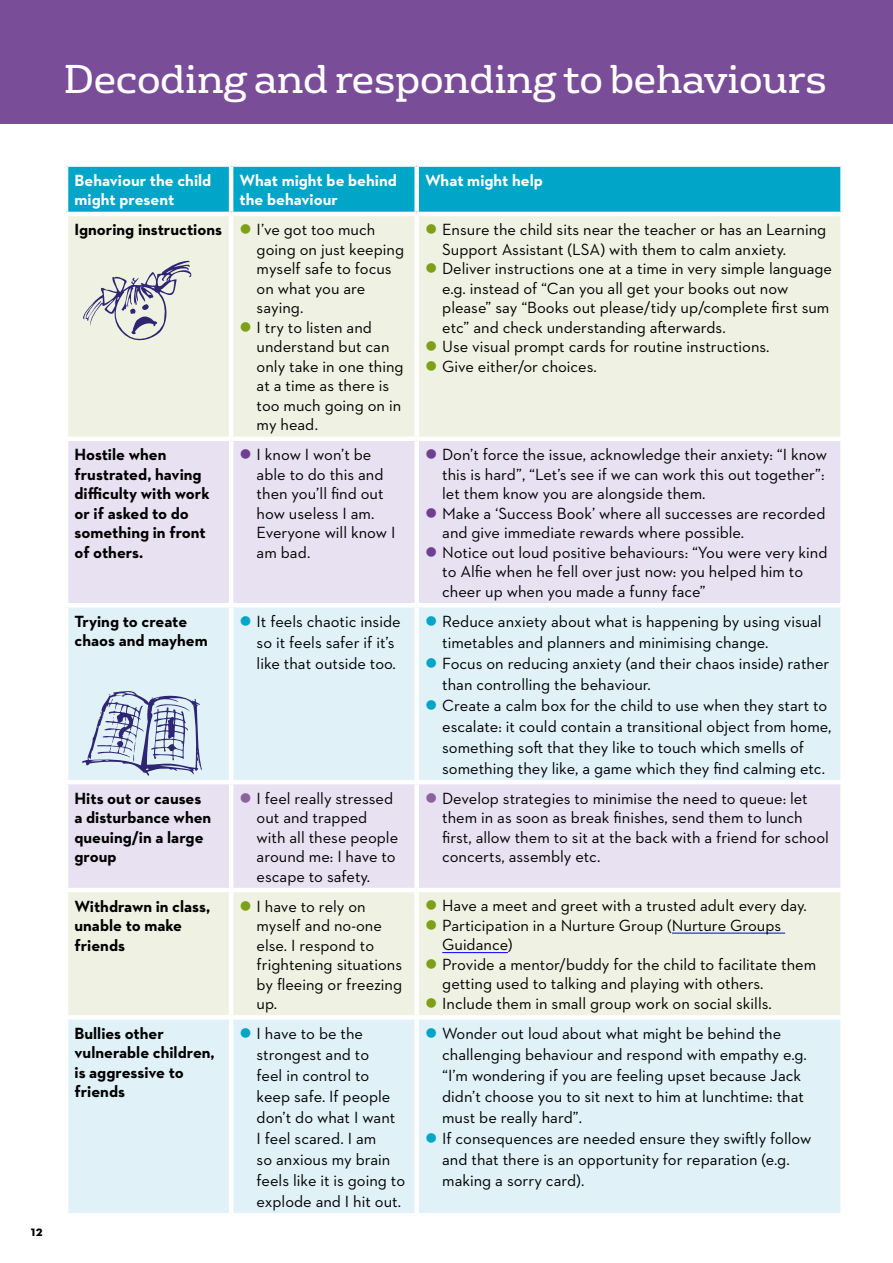
<style>
.page{position:relative;width:893px;height:1263px;background:#fff}
.page>*{position:absolute;margin:0;border:0;box-sizing:border-box;transform-origin:0 0}
.t1{font:39px "FS Rufus";letter-spacing:-.01em;color:#fff}
.t2{font:16.5px/19.5px "Neutraface 2 Text";color:#000}
.t3{font:700 16.5px/19.5px "Neutraface 2 Text";color:#000}
.t4{font:700 16.5px/19.5px "Neutraface 2 Text";color:#fff}
.t5{font:700 14.25px "Neutraface 2 Text";color:#000}
</style>
<div class="page">
<div style="left:66px;top:165px;width:165px;height:49px;background:#00a5c8"></div>
<div style="left:233px;top:167px;width:607px;height:45px;background:#00a5c8"></div>
<div style="left:68px;top:216px;width:772px;height:221px;background:#eff2e2"></div>
<div style="left:68px;top:441px;width:772px;height:162px;background:#e7e1f1"></div>
<svg style="left:68px;top:607px;width:772px;height:606px;background:#e4eef2"></svg>
<hr style="left:229px;top:784px;width:4px;height:104px;background:#fff">
<div style="left:414px;top:784px;width:5px;height:104px;background:#fff"></div>
<hr style="left:64px;top:888px;width:167px;height:4px;background:#fff">
<hr style="left:231px;top:888px;width:186px;height:4px;background:#fff">
<hr style="left:229px;top:892px;width:4px;height:123px;background:#fff">
<hr style="left:417px;top:888px;width:428px;height:4px;background:#fff">
<div style="left:414px;top:892px;width:5px;height:123px;background:#fff"></div>
<div style="left:64px;top:1015px;width:167px;height:5px;background:#fff"></div>
<div style="left:231px;top:1015px;width:186px;height:5px;background:#fff"></div>
<hr style="left:229px;top:1020px;width:4px;height:193px;background:#fff">
<div style="left:417px;top:1015px;width:428px;height:5px;background:#fff"></div>
<div style="left:414px;top:1020px;width:5px;height:193px;background:#fff"></div>
<hr style="left:64px;top:780px;width:167px;height:4px;background:#fff">
<hr style="left:231px;top:780px;width:186px;height:4px;background:#fff">
<hr style="left:417px;top:780px;width:428px;height:4px;background:#fff">
<hr style="left:64px;top:167px;width:4px;height:45px;background:#fff">
<hr style="left:229px;top:167px;width:4px;height:45px;background:#fff">
<div style="left:414px;top:167px;width:5px;height:45px;background:#fff"></div>
<hr style="left:64px;top:212px;width:167px;height:4px;background:#fff">
<hr style="left:229px;top:216px;width:4px;height:221px;background:#fff">
<div style="left:414px;top:216px;width:5px;height:221px;background:#fff"></div>
<hr style="left:229px;top:441px;width:4px;height:162px;background:#fff">
<div style="left:414px;top:441px;width:5px;height:162px;background:#fff"></div>
<hr style="left:229px;top:607px;width:4px;height:173px;background:#fff">
<div style="left:414px;top:607px;width:5px;height:173px;background:#fff"></div>
<div style="left:64px;top:162px;width:167px;height:5px;background:#fff"></div>
<hr style="left:672px;top:933px;width:113px;height:1px;background:#00f">
<hr style="left:442px;top:952px;width:66px;height:1px;background:#00f">
<div style="left:0;top:0;width:893px;height:123px;background:#7a4d99"></div>
<svg style="left:81px;top:261px;width:111px;height:82px;background:#d1d3d1"></svg>
<svg style="left:82px;top:688px;width:120px;height:88px;background:#b7c2d9"></svg>
<svg style="left:241px;top:224px;width:10px;height:10px"></svg>
<svg style="left:241px;top:322px;width:10px;height:10px"></svg>
<svg style="left:427px;top:224px;width:9px;height:10px"></svg>
<svg style="left:427px;top:263px;width:9px;height:10px"></svg>
<svg style="left:427px;top:341px;width:9px;height:10px"></svg>
<svg style="left:427px;top:361px;width:9px;height:10px"></svg>
<svg style="left:241px;top:449px;width:10px;height:10px"></svg>
<svg style="left:427px;top:449px;width:9px;height:10px"></svg>
<svg style="left:427px;top:508px;width:9px;height:10px"></svg>
<svg style="left:427px;top:547px;width:9px;height:10px"></svg>
<svg style="left:241px;top:616px;width:10px;height:9px"></svg>
<svg style="left:427px;top:616px;width:9px;height:9px"></svg>
<svg style="left:427px;top:658px;width:9px;height:9px"></svg>
<svg style="left:427px;top:700px;width:9px;height:10px"></svg>
<svg style="left:241px;top:793px;width:10px;height:9px"></svg>
<svg style="left:427px;top:793px;width:9px;height:9px"></svg>
<svg style="left:241px;top:901px;width:9px;height:9px"></svg>
<svg style="left:427px;top:900px;width:9px;height:10px"></svg>
<svg style="left:427px;top:920px;width:9px;height:10px"></svg>
<svg style="left:427px;top:959px;width:9px;height:10px"></svg>
<svg style="left:427px;top:998px;width:9px;height:10px"></svg>
<svg style="left:241px;top:1028px;width:10px;height:10px"></svg>
<svg style="left:427px;top:1028px;width:9px;height:10px"></svg>
<svg style="left:427px;top:1133px;width:9px;height:10px"></svg>
<h1 class="t1" style="left:64px;top:47px;width:764px">Decoding and responding to behaviours</h1>
<p class="t5" style="left:31px;top:1222px;width:13px">12</p>
<p class="t4" style="left:75px;top:170px;width:138px">Behaviour the child might present</p>
<p class="t4" style="left:240px;top:170px;width:159px">What might be behind the behaviour</p>
<p class="t4" style="left:425px;top:170px;width:119px">What might help</p>
<p class="t3" style="left:75px;top:220px;width:149px">Ignoring instructions</p>
<p class="t2" style="left:257px;top:220px;width:149px">I’ve got too much going on just keeping myself safe to focus on what you are saying.<br>I try to listen and understand but can only take in one thing at a time as there is too much going on in my head.</p>
<p class="t2" style="left:442px;top:220px;width:391px">Ensure the child sits near the teacher or has an Learning Support Assistant (LSA) with them to calm anxiety.<br>Deliver instructions one at a time in very simple language e.g. instead of “Can you all get your books out now please” say “Books out please/tidy up/complete first sum etc” and check understanding afterwards.<br>Use visual prompt cards for routine instructions.<br>Give either/or choices.</p>
<p class="t3" style="left:75px;top:445px;width:137px">Hostile when frustrated, having difficulty with work or if asked to do something in front of others.</p>
<p class="t2" style="left:257px;top:445px;width:140px">I know I won’t be able to do this and then you’ll find out how useless I am.<br>Everyone will know I am bad.</p>
<p class="t2" style="left:442px;top:445px;width:387px">Don’t force the issue, acknowledge their anxiety: “I know this is hard”, “Let’s see if we can work this out together”: let them know you are alongside them.<br>Make a ‘Success Book’ where all successes are recorded and give immediate rewards where possible.<br>Notice out loud positive behaviours: “You were very kind to Alfie when he fell over just now: you helped him to cheer up when you made a funny face”</p>
<p class="t3" style="left:75px;top:611px;width:135px">Trying to create chaos and mayhem</p>
<p class="t2" style="left:257px;top:610px;width:146px;line-height:21px">It feels chaotic inside so it feels safer if it’s like that outside too.</p>
<p class="t2" style="left:442px;top:610px;width:391px;line-height:21px">Reduce anxiety about what is happening by using visual timetables and planners and minimising change.<br>Focus on reducing anxiety (and their chaos inside) rather than controlling the behaviour.<br>Create a calm box for the child to use when they start to escalate: it could contain a transitional object from home, something soft that they like to touch which smells of something they like, a game which they find calming etc.</p>
<p class="t3" style="left:75px;top:788px;width:138px">Hits out or causes a disturbance when queuing/in a large group</p>
<p class="t2" style="left:257px;top:788px;width:143px">I feel really stressed out and trapped with all these people around me: I have to escape to safety.</p>
<p class="t2" style="left:442px;top:788px;width:388px">Develop strategies to minimise the need to queue: let them in as soon as break finishes, send them to lunch first, allow them to sit at the back with a friend for school concerts, assembly etc.</p>
<p class="t3" style="left:74px;top:896px;width:137px">Withdrawn in class, unable to make friends</p>
<p class="t2" style="left:257px;top:896px;width:147px">I have to rely on myself and no-one else. I respond to frightening situations by fleeing or freezing up.</p>
<p class="t2" style="left:442px;top:896px;width:376px">Have a meet and greet with a trusted adult every day.<br>Participation in a Nurture Group (Nurture Groups Guidance)<br>Provide a mentor/buddy for the child to facilitate them getting used to talking and playing with others.<br>Include them in small group work on social skills.</p>
<p class="t3" style="left:75px;top:1023px;width:142px">Bullies other vulnerable children, is aggressive to friends</p>
<p class="t2" style="left:257px;top:1022px;width:150px;line-height:21px">I have to be the strongest and to<br>feel in control to keep safe. If people don’t do what I want<br>I feel scared. I am<br>so anxious my brain feels like it is going to explode and I hit out.</p>
<p class="t2" style="left:442px;top:1022px;width:371px;line-height:21px">Wonder out loud about what might be behind the challenging behaviour and respond with empathy e.g. “I’m wondering if you are feeling upset because Jack didn’t choose you to sit next to him at lunchtime: that must be really hard”.<br>If consequences are needed ensure they swiftly follow and that there is an opportunity for reparation (e.g. making a sorry card).</p>
</div>
